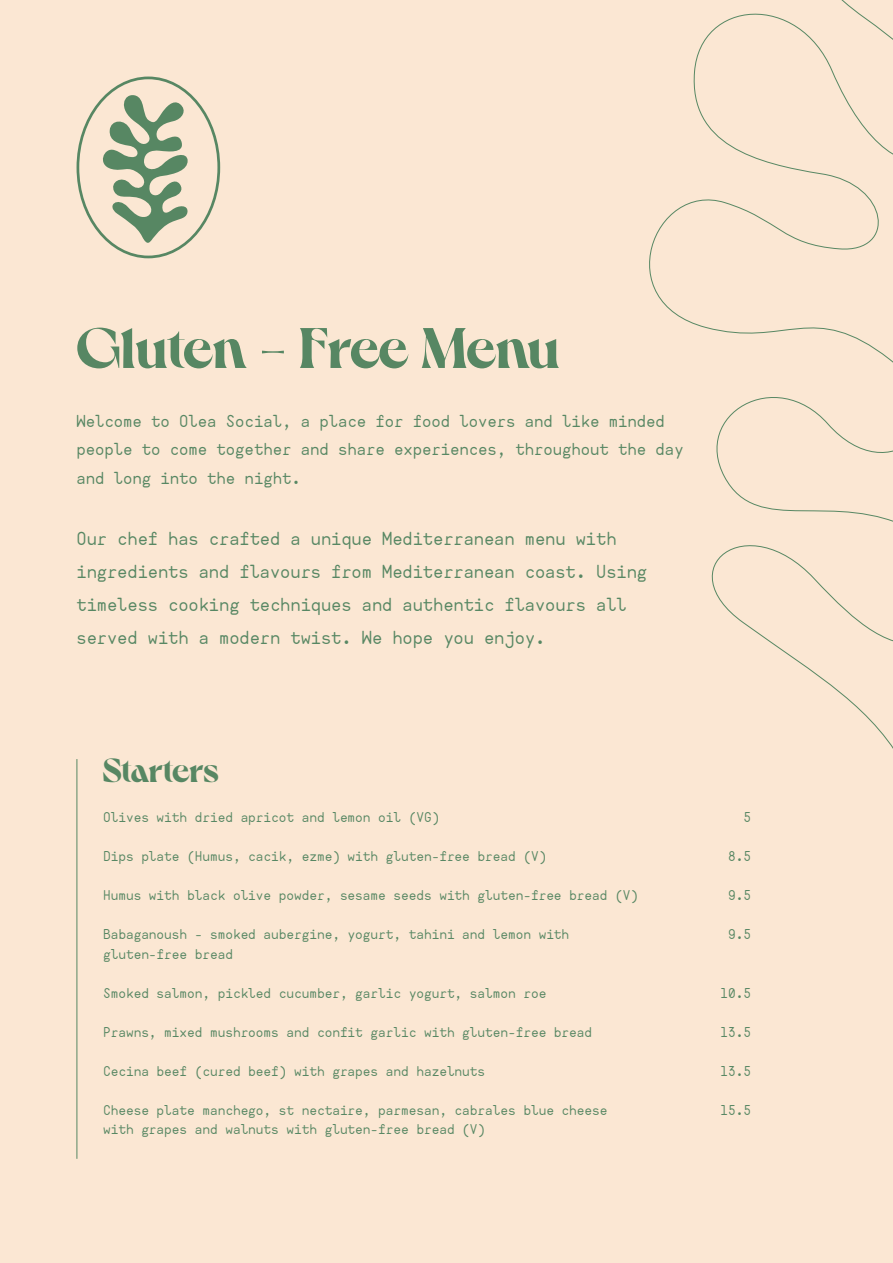
<style>
.page{position:relative;width:893px;height:1263px;background:#fbe7d3}
.page>*{position:absolute;margin:0;border:0;box-sizing:border-box;transform-origin:0 0}
.t1{font:700 57px "Dahlia";letter-spacing:-.01em;color:#578763}
.t2{font:700 33.45px "Dahlia";letter-spacing:-.01em;color:#578763}
.t3{font:18px/33px "AHAMONO";color:#578763}
.t4{font:16.5px/28.5px "AHAMONO";color:#578763}
.t5{font:13.5px/19.5px "AHAMONO";color:#578763}
</style>
<div class="page">
<svg style="left:77px;top:77px;width:143px;height:181px"></svg>
<svg style="left:649px;top:0;width:244px;height:749px"></svg>
<hr style="left:77px;top:759px;width:1px;height:400px;background:#578763">
<p class="t1" style="left:77px;top:310px;width:484px">Gluten - Free Menu</p>
<p class="t4" style="left:77px;top:406px;width:609px">Welcome to Olea Social, a place for food lovers and like minded people to come together and share experiences, throughout the day and long into the night.</p>
<p class="t3" style="left:77px;top:521px;width:572px">Our chef has crafted a unique Mediterranean menu with ingredients and flavours from Mediterranean coast. Using timeless cooking techniques and authentic flavours all served with a modern twist. We hope you enjoy.</p>
<p class="t2" style="left:103px;top:748px;width:117px">Starters</p>
<p class="t5" style="left:103px;top:807px;width:338px">Olives with dried apricot and lemon oil (VG)</p>
<p class="t5" style="left:103px;top:846px;width:445px">Dips plate (Humus, cacik, ezme) with gluten-free bread (V)</p>
<p class="t5" style="left:103px;top:885px;width:536px">Humus with black olive powder, sesame seeds with gluten-free bread (V)</p>
<p class="t5" style="left:103px;top:924px;width:468px">Babaganoush - smoked aubergine, yogurt, tahini and lemon with gluten-free bread</p>
<p class="t5" style="left:103px;top:982px;width:445px">Smoked salmon, pickled cucumber, garlic yogurt, salmon roe</p>
<p class="t5" style="left:103px;top:1021px;width:491px">Prawns, mixed mushrooms and confit garlic with gluten-free bread</p>
<p class="t5" style="left:103px;top:1060px;width:384px">Cecina beef (cured beef) with grapes and hazelnuts</p>
<p class="t5" style="left:103px;top:1099px;width:506px">Cheese plate manchego, st nectaire, parmesan, cabrales blue cheese with grapes and walnuts with gluten-free bread (V)</p>
<p class="t5" style="left:743px;top:807px;width:9px">5</p>
<p class="t5" style="left:728px;top:846px;width:24px">8.5</p>
<p class="t5" style="left:728px;top:885px;width:24px">9.5</p>
<p class="t5" style="left:728px;top:924px;width:24px">9.5</p>
<p class="t5" style="left:720px;top:982px;width:32px">10.5</p>
<p class="t5" style="left:720px;top:1021px;width:32px">13.5</p>
<p class="t5" style="left:720px;top:1060px;width:32px">13.5</p>
<p class="t5" style="left:720px;top:1099px;width:32px">15.5</p>
</div>
